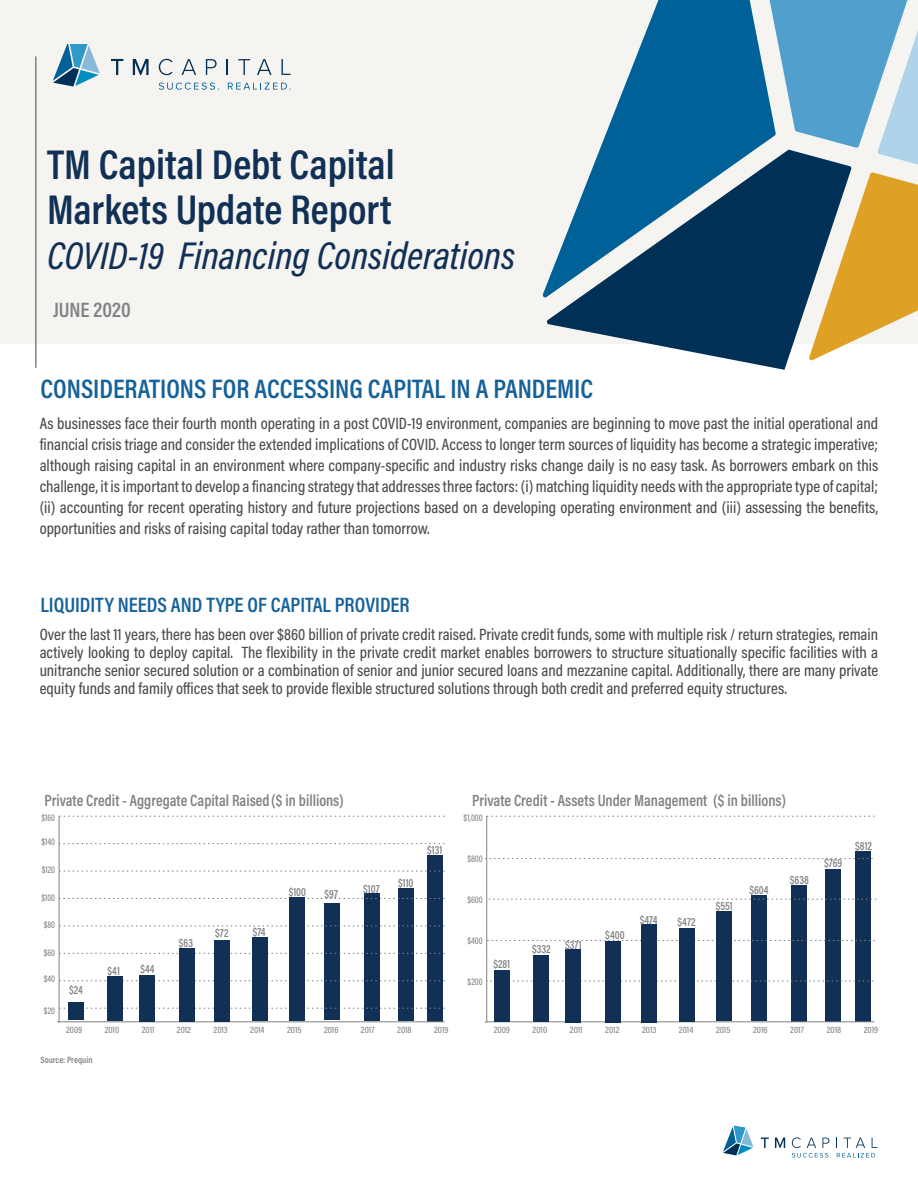
<style>
.page{position:relative;width:918px;height:1188px;background:#fff}
.page>*{position:absolute;margin:0;border:0;box-sizing:border-box;transform-origin:0 0}
.t1{font:600 42px/45px "Acumin Pro Cond";color:#103055}
.t2{font:italic 500 39px "Acumin Pro Cond";color:#103055}
.t3{font:600 27px "Acumin Pro Cond";color:#156199}
.t4{font:600 21px "Acumin Pro Cond";color:#156199}
.t5{font:600 21px "Acumin Pro Cond";color:#808285}
.t6{font:500 16.5px/21px "Acumin Pro Cond";color:#4b4c4d;text-align:justify}
.t7{font:600 16.35px "Acumin Pro Cond";color:#808285;scale:.95 1}
.t8{font:600 12px "Acumin Pro Cond";color:#808285;scale:.92 1}
.t9{font:600 12px "Acumin Pro Cond";color:#808285;scale:.91 1}
.t10{font:500 9.75px "Acumin Pro Cond";color:#808285;scale:.91 1}
.t11{font:500 9.75px "Acumin Pro Cond";color:#808285;scale:.92 1}
.t12{font:500 9.3px "Acumin Pro Cond";color:#808285}
.t13{font:600 9.15px "Acumin Pro Cond";color:#808285}
</style>
<div class="page">
<svg style="left:723px;top:1126px;width:30px;height:29px"></svg>
<svg style="left:761px;top:1138px;width:8px;height:10px"></svg>
<svg style="left:775px;top:1138px;width:10px;height:10px"></svg>
<svg style="left:792px;top:1137px;width:86px;height:21px"></svg>
<div style="left:0;top:0;width:918px;height:343px;background:#f5f4f1"></div>
<svg style="left:542px;top:0;width:193px;height:298px;fill:#006198"></svg>
<svg style="left:546px;top:150px;width:242px;height:220px"></svg>
<svg style="left:735px;top:0;width:183px;height:361px"></svg>
<hr style="left:35px;top:56px;width:2px;height:312px;background:#808285">
<svg style="left:53px;top:45px;width:47px;height:42px"></svg>
<svg style="left:111px;top:59px;width:12px;height:16px"></svg>
<svg style="left:133px;top:59px;width:16px;height:16px"></svg>
<svg style="left:159px;top:59px;width:14px;height:16px"></svg>
<svg style="left:182px;top:59px;width:14px;height:16px"></svg>
<svg style="left:206px;top:59px;width:11px;height:16px"></svg>
<svg style="left:227px;top:59px;width:1px;height:16px"></svg>
<svg style="left:238px;top:59px;width:12px;height:16px"></svg>
<svg style="left:257px;top:59px;width:15px;height:16px"></svg>
<svg style="left:282px;top:59px;width:9px;height:16px"></svg>
<svg style="left:159px;top:83px;width:60px;height:7px"></svg>
<svg style="left:228px;top:83px;width:63px;height:7px"></svg>
<div style="left:324px;top:903px;width:16px;height:117px;background:#103055"></div>
<div style="left:398px;top:889px;width:15px;height:132px;background:#103055"></div>
<div style="left:364px;top:893px;width:16px;height:128px;background:#103055"></div>
<div style="left:428px;top:856px;width:15px;height:166px;background:#103055"></div>
<svg style="left:60px;top:816px;width:385px;height:1px"></svg>
<svg style="left:60px;top:871px;width:385px;height:1px"></svg>
<svg style="left:60px;top:926px;width:385px;height:1px"></svg>
<svg style="left:60px;top:953px;width:385px;height:1px"></svg>
<svg style="left:60px;top:981px;width:385px;height:1px"></svg>
<svg style="left:60px;top:1008px;width:385px;height:1px"></svg>
<hr style="left:59px;top:816px;width:1px;height:207px;background:#808285">
<hr style="left:57px;top:1022px;width:388px;height:1px;background:#808285">
<svg style="left:60px;top:843px;width:384px;height:1px"></svg>
<svg style="left:60px;top:898px;width:384px;height:1px"></svg>
<div style="left:68px;top:1002px;width:16px;height:18px;background:#103055"></div>
<div style="left:108px;top:977px;width:15px;height:44px;background:#103055"></div>
<div style="left:139px;top:975px;width:16px;height:47px;background:#103055"></div>
<div style="left:179px;top:948px;width:16px;height:74px;background:#103055"></div>
<div style="left:214px;top:940px;width:16px;height:82px;background:#103055"></div>
<div style="left:252px;top:938px;width:16px;height:83px;background:#103055"></div>
<div style="left:290px;top:897px;width:15px;height:123px;background:#103055"></div>
<div style="left:751px;top:896px;width:16px;height:125px;background:#103055"></div>
<div style="left:825px;top:869px;width:16px;height:153px;background:#103055"></div>
<div style="left:792px;top:885px;width:15px;height:137px;background:#103055"></div>
<div style="left:855px;top:851px;width:16px;height:171px;background:#103055"></div>
<svg style="left:487px;top:816px;width:387px;height:1px"></svg>
<svg style="left:489px;top:899px;width:387px;height:1px"></svg>
<svg style="left:487px;top:981px;width:386px;height:1px"></svg>
<hr style="left:486px;top:816px;width:1px;height:207px;background:#808285">
<hr style="left:485px;top:1022px;width:389px;height:1px;background:#808285">
<svg style="left:485px;top:858px;width:388px;height:1px"></svg>
<svg style="left:487px;top:940px;width:388px;height:1px"></svg>
<div style="left:494px;top:970px;width:16px;height:52px;background:#103055"></div>
<div style="left:534px;top:956px;width:15px;height:66px;background:#103055"></div>
<div style="left:565px;top:949px;width:16px;height:73px;background:#103055"></div>
<div style="left:605px;top:941px;width:16px;height:81px;background:#103055"></div>
<div style="left:641px;top:924px;width:16px;height:98px;background:#103055"></div>
<div style="left:679px;top:928px;width:15px;height:94px;background:#103055"></div>
<div style="left:717px;top:912px;width:15px;height:109px;background:#103055"></div>
<p class="t1" style="left:47px;top:141px;width:349px">TM Capital Debt Capital<br>Markets Update Report</p>
<p class="t2" style="left:47px;top:230px;width:470px">COVID-19 Financing Considerations</p>
<p class="t5" style="left:53px;top:296px;width:79px">JUNE 2020</p>
<p class="t3" style="left:40px;top:371px;width:554px">CONSIDERATIONS FOR ACCESSING CAPITAL IN A PANDEMIC</p>
<p class="t6" style="left:40px;top:412px;width:840px">As businesses face their fourth month operating in a post COVID-19 environment, companies are beginning to move past the initial operational and financial crisis triage and consider the extended implications of COVID. Access to longer term sources of liquidity has become a strategic imperative; although raising capital in an environment where company-specific and industry risks change daily is no easy task. As borrowers embark on this challenge, it is important to develop a financing strategy that addresses three factors: (i) matching liquidity needs with the appropriate type of capital; (ii) accounting for recent operating history and future projections based on a developing operating environment and (iii) assessing the benefits, opportunities and risks of raising capital today rather than tomorrow.</p>
<p class="t4" style="left:40px;top:591px;width:371px">LIQUIDITY NEEDS AND TYPE OF CAPITAL PROVIDER</p>
<p class="t6" style="left:40px;top:625px;width:840px;line-height:18px">Over the last 11 years, there has been over $860 billion of private credit raised. Private credit funds, some with multiple risk / return strategies, remain actively looking to deploy capital. The flexibility in the private credit market enables borrowers to structure situationally specific facilities with a unitranche senior secured solution or a combination of senior and junior secured loans and mezzanine capital. Additionally, there are many private equity funds and family offices that seek to provide flexible structured solutions through both credit and preferred equity structures.</p>
<p class="t7" style="left:45px;top:790px;width:317px">Private Credit - Aggregate Capital Raised($ in billions)</p>
<p class="t7" style="left:472px;top:790px;width:332px">Private Credit - Assets Under Management ($ in billions)</p>
<p class="t10" style="left:41px;top:811px;width:17px">$160</p>
<p class="t10" style="left:41px;top:836px;width:17px">$140</p>
<p class="t10" style="left:42px;top:864px;width:16px">$120</p>
<p class="t10" style="left:41px;top:891px;width:17px">$100</p>
<p class="t10" style="left:44px;top:918px;width:14px">$80</p>
<p class="t10" style="left:44px;top:946px;width:14px">$60</p>
<p class="t10" style="left:44px;top:973px;width:14px">$40</p>
<p class="t10" style="left:44px;top:1004px;width:14px">$20</p>
<p class="t9" style="left:69px;top:982px;width:16px">$24</p>
<p class="t9" style="left:108px;top:963px;width:15px">$41</p>
<p class="t9" style="left:140px;top:961px;width:17px">$44</p>
<p class="t9" style="left:179px;top:935px;width:17px">$63</p>
<p class="t9" style="left:215px;top:925px;width:16px">$72</p>
<p class="t9" style="left:253px;top:924px;width:16px">$74</p>
<p class="t9" style="left:289px;top:884px;width:21px">$100</p>
<p class="t9" style="left:325px;top:886px;width:16px">$97</p>
<p class="t9" style="left:363px;top:881px;width:20px">$107</p>
<p class="t9" style="left:398px;top:875px;width:18px">$110</p>
<p class="t9" style="left:427px;top:842px;width:18px">$131</p>
<p class="t11" style="left:464px;top:811px;width:22px">$1,000</p>
<p class="t11" style="left:467px;top:852px;width:18px">$800</p>
<p class="t11" style="left:467px;top:893px;width:18px">$600</p>
<p class="t11" style="left:467px;top:934px;width:18px">$400</p>
<p class="t11" style="left:468px;top:975px;width:18px">$200</p>
<p class="t8" style="left:493px;top:956px;width:20px">$281</p>
<p class="t8" style="left:532px;top:941px;width:22px">$332</p>
<p class="t8" style="left:565px;top:937px;width:19px">$371</p>
<p class="t8" style="left:605px;top:927px;width:23px">$400</p>
<p class="t8" style="left:640px;top:912px;width:21px">$474</p>
<p class="t8" style="left:677px;top:914px;width:21px">$472</p>
<p class="t8" style="left:716px;top:898px;width:20px">$551</p>
<p class="t8" style="left:749px;top:882px;width:22px">$604</p>
<p class="t8" style="left:790px;top:872px;width:22px">$638</p>
<p class="t8" style="left:824px;top:855px;width:21px">$769</p>
<p class="t8" style="left:855px;top:838px;width:20px">$812</p>
<p class="t12" style="left:66px;top:1024px;width:18px">2009</p>
<p class="t12" style="left:105px;top:1024px;width:16px">2010</p>
<p class="t12" style="left:142px;top:1024px;width:14px">2011</p>
<p class="t12" style="left:177px;top:1024px;width:16px">2012</p>
<p class="t12" style="left:214px;top:1024px;width:16px">2013</p>
<p class="t12" style="left:250px;top:1024px;width:16px">2014</p>
<p class="t12" style="left:287px;top:1024px;width:16px">2015</p>
<p class="t12" style="left:324px;top:1024px;width:16px">2016</p>
<p class="t12" style="left:361px;top:1024px;width:15px">2017</p>
<p class="t12" style="left:397px;top:1024px;width:16px">2018</p>
<p class="t12" style="left:434px;top:1024px;width:16px">2019</p>
<p class="t12" style="left:494px;top:1024px;width:18px">2009</p>
<p class="t12" style="left:533px;top:1024px;width:16px">2010</p>
<p class="t12" style="left:570px;top:1024px;width:14px">2011</p>
<p class="t12" style="left:605px;top:1024px;width:16px">2012</p>
<p class="t12" style="left:642px;top:1024px;width:16px">2013</p>
<p class="t12" style="left:679px;top:1024px;width:16px">2014</p>
<p class="t12" style="left:716px;top:1024px;width:16px">2015</p>
<p class="t12" style="left:753px;top:1024px;width:16px">2016</p>
<p class="t12" style="left:790px;top:1024px;width:15px">2017</p>
<p class="t12" style="left:827px;top:1024px;width:16px">2018</p>
<p class="t12" style="left:864px;top:1024px;width:16px">2019</p>
<p class="t13" style="left:40px;top:1054px;width:54px">Source: Prequin</p>
</div>
